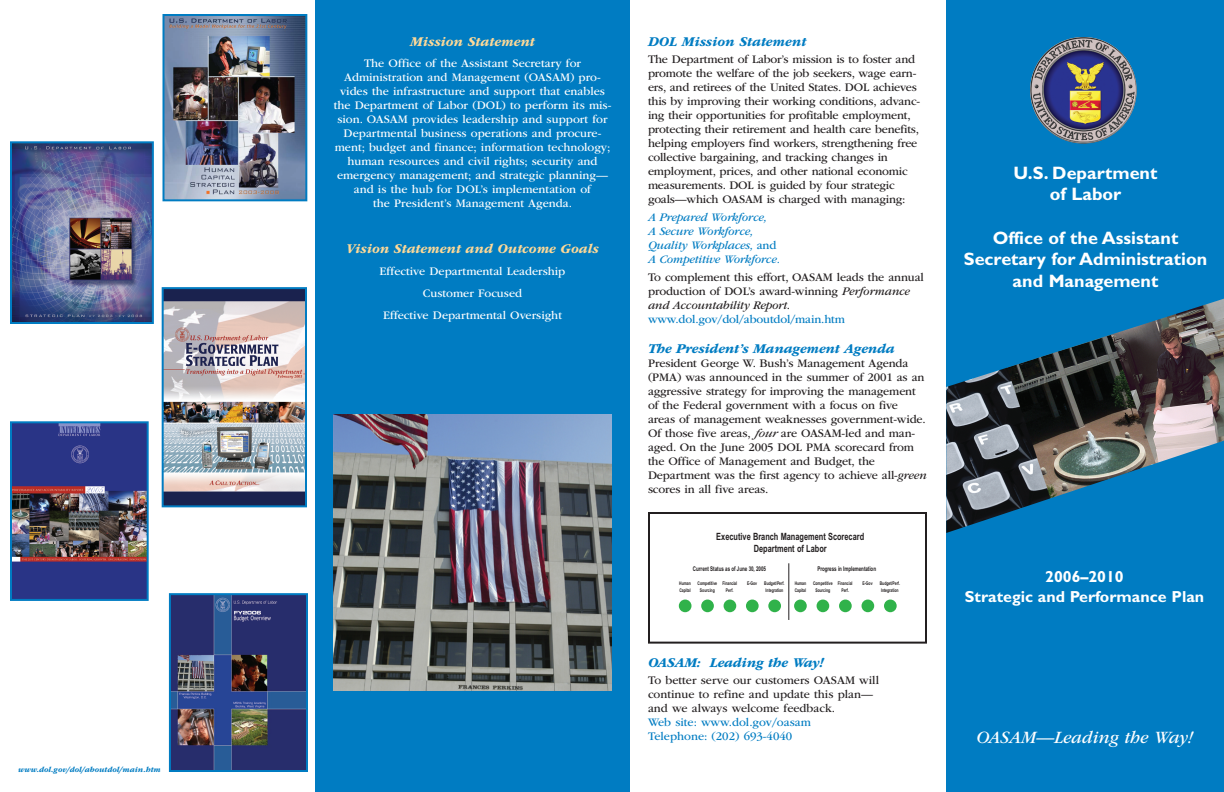
<style>
.page{position:relative;width:1224px;height:792px;background:#fff}
.page>*{position:absolute;margin:0;border:0;box-sizing:border-box;transform-origin:0 0}
.t1{font:700 18px/21.6px "Gill Sans Std";color:#fff;text-align:center}
.t2{font:italic 18px "ITC Garamond Std";color:#fff}
.t3{font:700 16px/20.2px "Gill Sans Std";color:#fff;text-align:center}
.t4{font:italic 700 14px "ITC Garamond Std";letter-spacing:-.01em;color:#007cc2}
.t5{font:italic 700 14px "ITC Garamond Std";color:#fed998}
.t6{font:12px/14px "ITC Garamond Std";letter-spacing:-.01em;color:#231f20}
.t7{font:12px/14px "ITC Garamond Std";color:#fff;text-align:center}
.t8{font:italic 12px/14px "ITC Garamond Std";letter-spacing:-.01em;color:#007cc2}
.t9{font:12px/14px "ITC Garamond Std";color:#007cc2}
.t10{font:700 10px/12px "Arial Narrow";color:#231f20;text-align:center;scale:.9 1}
.t11{font:italic 700 8px "ITC Garamond Std";color:#007cc2}
.t12{font:700 6.5px "Arial Narrow";letter-spacing:-.01em;color:#231f20;scale:.85 1}
.t13{font:700 5px/7px "Arial Narrow";letter-spacing:-.01em;color:#231f20;scale:.85 1}
.s1{font-style:normal}
.s2{font-style:italic}
.s3{color:#007cc2}
</style>
<div class="page">
<img style="left:13px;top:424px;width:133px;height:174px">
<div style="left:10px;top:421px;width:139px;height:180px;border:2px solid #007cc2"></div>
<div style="left:946px;top:0;width:278px;height:792px;background:#007cc2"></div>
<img style="left:1030px;top:37px;width:107px;height:107px">
<div style="left:315px;top:0;width:315px;height:792px;background:#007cc2"></div>
<img style="left:946px;top:298px;width:278px;height:235px">
<img style="left:166px;top:17px;width:138px;height:181px">
<div style="left:163px;top:14px;width:144px;height:187px;border:2px solid #007cc2"></div>
<img style="left:165px;top:290px;width:139px;height:214px">
<div style="left:162px;top:287px;width:145px;height:220px;border:2px solid #007cc2"></div>
<img style="left:13px;top:144px;width:138px;height:177px">
<div style="left:10px;top:141px;width:144px;height:183px;border:2px solid #007cc2"></div>
<img style="left:333px;top:414px;width:279px;height:277px">
<img style="left:172px;top:596px;width:133px;height:173px">
<div style="left:169px;top:593px;width:139px;height:179px;border:2px solid #007cc2"></div>
<div style="left:648px;top:512px;width:279px;height:132px;border:2px solid #231f20"></div>
<div style="left:679px;top:600px;width:13px;height:12px;background:#30b24a;border-radius:50%"></div>
<div style="left:701px;top:600px;width:13px;height:12px;background:#30b24a;border-radius:50%"></div>
<div style="left:724px;top:600px;width:12px;height:12px;background:#30b24a;border-radius:50%"></div>
<div style="left:746px;top:600px;width:13px;height:12px;background:#30b24a;border-radius:50%"></div>
<div style="left:768px;top:600px;width:13px;height:12px;background:#30b24a;border-radius:50%"></div>
<div style="left:794px;top:600px;width:13px;height:12px;background:#30b24a;border-radius:50%"></div>
<div style="left:817px;top:600px;width:12px;height:12px;background:#30b24a;border-radius:50%"></div>
<div style="left:839px;top:600px;width:13px;height:12px;background:#30b24a;border-radius:50%"></div>
<div style="left:862px;top:600px;width:12px;height:12px;background:#30b24a;border-radius:50%"></div>
<div style="left:884px;top:600px;width:13px;height:12px;background:#30b24a;border-radius:50%"></div>
<hr style="left:788px;top:563px;width:1px;height:57px;background:#231f20">
<p class="t11" style="left:18px;top:767px;width:144px">www.dol.gov/dol/aboutdol/main.htm</p>
<p class="t5" style="left:410px;top:37px;width:126px">Mission Statement</p>
<p class="t7" style="left:334px;top:58px;width:279px">The Office of the Assistant Secretary for Administration and Management (OASAM) pro&shy;vides the infrastructure and support that enables the Department of Labor (DOL) to perform its mis&shy;sion. OASAM provides leadership and support for Departmental business operations and procure&shy;ment; budget and finance; information technology; human resources and civil rights; security and emergency management; and strategic planning— and is the hub for DOL’s implementation of<br>the President’s Management Agenda.</p>
<p class="t5" style="left:346px;top:244px;width:254px">Vision Statement and Outcome Goals</p>
<p class="t7" style="left:380px;top:262px;width:187px;line-height:22px">Effective Departmental Leadership<br>Customer Focused<br>Effective Departmental Oversight</p>
<p class="t4" style="left:648px;top:36px;width:160px">DOL Mission Statement</p>
<p class="t6" style="left:648px;top:54px;width:274px">The Department of Labor’s mission is to foster and promote the welfare of the job seekers, wage earn&shy;ers, and retirees of the United States. DOL achieves this by improving their working conditions, advanc&shy;ing their opportunities for profitable employment, protecting their retirement and health care benefits, helping employers find workers, strengthening free collective bargaining, and tracking changes in employment, prices, and other national economic measurements. DOL is guided by four strategic goals—which OASAM is charged with managing:</p>
<p class="t8" style="left:648px;top:211px;width:134px">A Prepared Workforce,<br>A Secure Workforce,<br>Quality Workplaces, <span class="s1">and<br></span>A Competitive Workforce.</p>
<p class="t6" style="left:648px;top:271px;width:277px">To complement this effort, OASAM leads the annual production of DOL’s award-winning <span class="s2">Performance and Accountability Report</span>. <span class="s3">www.dol.gov/dol/aboutdol/main.htm</span></p>
<p class="t4" style="left:648px;top:343px;width:248px">The President’s Management Agenda</p>
<p class="t6" style="left:648px;top:357px;width:280px">President George W. Bush’s Management Agenda (PMA) was announced in the summer of 2001 as an aggressive strategy for improving the management of the Federal government with a focus on five areas of management weaknesses government-wide.<br>Of those five areas, <span class="s2">four</span> are OASAM-led and man&shy;aged. On the June 2005 DOL PMA scorecard from the Office of Management and Budget, the Department was the first agency to achieve all-<span class="s2">green </span>scores in all five areas.</p>
<p class="t10" style="left:716px;top:531px;width:166px">Executive Branch Management Scorecard<br>Department of Labor</p>
<p class="t12" style="left:693px;top:565px;width:88px">Current Status as of June 30, 2005</p>
<p class="t12" style="left:817px;top:565px;width:71px">Progress in Implementation</p>
<p class="t13" style="left:679px;top:580px;width:15px">Human<br>Capital</p>
<p class="t13" style="left:698px;top:580px;width:25px;text-align:center">Competitive<br>Sourcing</p>
<p class="t13" style="left:722px;top:580px;width:19px;text-align:center">Financial<br>Perf.</p>
<p class="t13" style="left:747px;top:580px;width:13px">E-Gov</p>
<p class="t13" style="left:764px;top:580px;width:25px">Budget/Perf.<br>Integration</p>
<p class="t13" style="left:795px;top:580px;width:15px">Human<br>Capital</p>
<p class="t13" style="left:813px;top:580px;width:25px;text-align:center">Competitive<br>Sourcing</p>
<p class="t13" style="left:838px;top:580px;width:19px;text-align:center">Financial<br>Perf.</p>
<p class="t13" style="left:863px;top:580px;width:13px">E-Gov</p>
<p class="t13" style="left:880px;top:580px;width:25px">Budget/Perf.<br>Integration</p>
<p class="t4" style="left:648px;top:657px;width:177px">OASAM: Leading the Way!</p>
<p class="t6" style="left:648px;top:674px;width:233px">To better serve our customers OASAM will continue to refine and update this plan— and we always welcome feedback.</p>
<p class="t9" style="left:648px;top:716px;width:165px">Web site: www.dol.gov/oasam<br>Telephone: (202) 693-4040</p>
<h1 class="t1" style="left:1014px;top:164px;width:145px">U.S. Department of Labor</h1>
<h1 class="t1" style="left:964px;top:228px;width:245px">Office of the Assistant<br>Secretary for Administration and Management</h1>
<h2 class="t3" style="left:965px;top:568px;width:241px">2006–2010<br>Strategic and Performance Plan</h2>
<h1 class="t2" style="left:976px;top:730px;width:218px">OASAM—Leading the Way!</h1>
</div>
